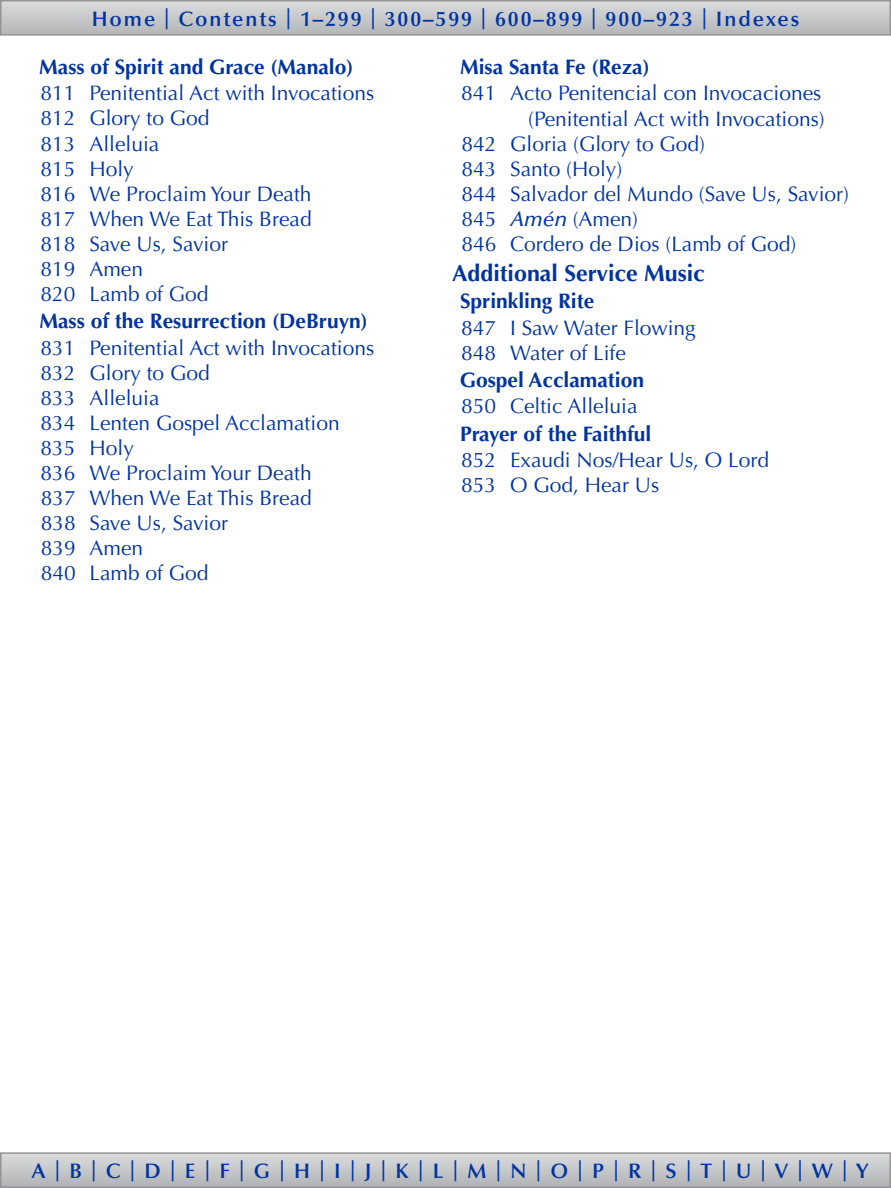
<style>
.page{position:relative;width:891px;height:1188px;background:#fff}
.page>*{position:absolute;margin:0;border:0;box-sizing:border-box;transform-origin:0 0}
.t1{font:700 23.25px "Optima LT Std";color:#0033a1}
.t2{font:21px/25px "Optima LT Std";color:#0033a1}
.t3{font:700 21px "Optima LT Std";color:#0033a1}
.t4{font:600 21px "Optima LT Std";letter-spacing:.09em;color:#0033a1}
.s1{font-weight:500;font-style:italic}
</style>
<div class="page">
<svg style="left:3px;top:3px;width:885px;height:30px;background:#c6c8ca"></svg>
<div style="left:0;top:0;width:891px;height:36px;border:2px solid #939598"></div>
<svg style="left:3px;top:1155px;width:885px;height:30px;background:#c5c7c9"></svg>
<div style="left:0;top:1152px;width:891px;height:36px;border:2px solid #939598"></div>
<p class="t4" style="left:92px;top:6px;width:709px">Home | Contents | 1–299 | 300–599 | 600–899 | 900–923 | Indexes</p>
<p class="t3" style="left:39px;top:55px;width:316px">Mass of Spirit and Grace (Manalo)</p>
<p class="t2" style="left:40px;top:81px;width:335px">811 Penitential Act with Invocations<br>812 Glory to God<br>813 Alleluia<br>815 Holy<br>816 We Proclaim Your Death<br>817 When We Eat This Bread<br>818 Save Us, Savior<br>819 Amen<br>820 Lamb of God</p>
<p class="t3" style="left:39px;top:309px;width:330px">Mass of the Resurrection (DeBruyn)</p>
<p class="t2" style="left:41px;top:335px;width:335px">831 Penitential Act with Invocations<br>832 Glory to God<br>833 Alleluia<br>834 Lenten Gospel Acclamation<br>835 Holy<br>836 We Proclaim Your Death<br>837 When We Eat This Bread<br>838 Save Us, Savior<br>839 Amen<br>840 Lamb of God</p>
<p class="t3" style="left:460px;top:55px;width:191px">Misa Santa Fe (Reza)</p>
<p class="t2" style="left:461px;top:81px;width:362px">841 Acto Penitencial con Invocaciones</p>
<p class="t2" style="left:528px;top:106px;width:298px">(Penitential Act with Invocations)</p>
<p class="t2" style="left:461px;top:131px;width:245px">842 Gloria (Glory to God)</p>
<p class="t2" style="left:461px;top:156px;width:162px">843 Santo (Holy)</p>
<p class="t2" style="left:461px;top:181px;width:389px">844 Salvador del Mundo (Save Us, Savior)</p>
<p class="t2" style="left:461px;top:206px;width:178px">845 <span class="s1">Amén</span> (Amen)</p>
<p class="t2" style="left:461px;top:231px;width:336px">846 Cordero de Dios (Lamb of God)</p>
<p class="t1" style="left:452px;top:259px;width:254px">Additional Service Music</p>
<p class="t3" style="left:460px;top:289px;width:136px">Sprinkling Rite</p>
<p class="t2" style="left:461px;top:315px;width:236px">847 I Saw Water Flowing<br>848 Water of Life</p>
<p class="t3" style="left:460px;top:368px;width:186px">Gospel Acclamation</p>
<p class="t2" style="left:461px;top:394px;width:178px">850 Celtic Alleluia</p>
<p class="t3" style="left:460px;top:421px;width:193px">Prayer of the Faithful</p>
<p class="t2" style="left:461px;top:448px;width:309px">852 Exaudi Nos/Hear Us, O Lord<br>853 O God, Hear Us</p>
<p class="t4" style="left:32px;top:1159px;width:838px">A|B|C|D|E|F|G|H|I|J|K|L|M|N|O|P|R|S|T|U|V|W|Y</p>
</div>
